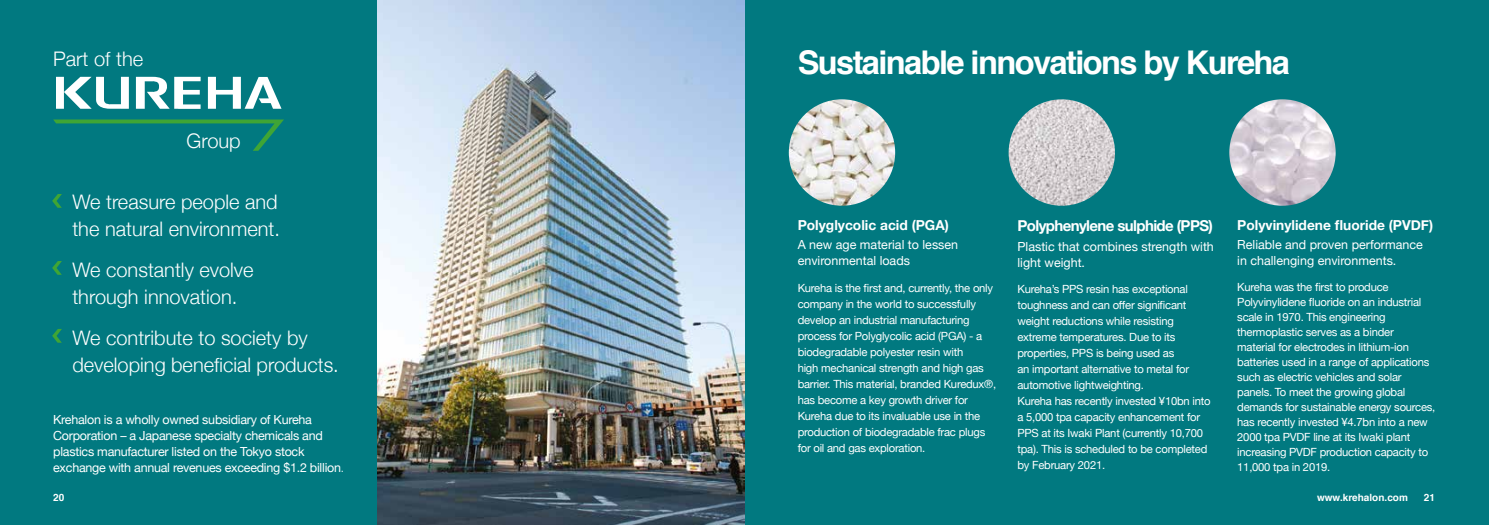
<style>
.page{position:relative;width:1489px;height:525px;background:#fff}
.page>*{position:absolute;margin:0;border:0;box-sizing:border-box;transform-origin:0 0}
.t1{font:700 32.62px "Helvetica";letter-spacing:-.05em;color:#fff}
.t2{font:300 20.12px "Helvetica Neue";color:#fff}
.t3{font:300 20px/27px "Helvetica Neue";color:#fff}
.t4{font:700 15px "Helvetica Neue";letter-spacing:-.04em;color:#fff}
.t5{font:700 13.75px "Helvetica Neue";color:#fff}
.t6{font:12.5px/16px "Helvetica Neue";letter-spacing:-.02em;color:#fff}
.t7{font:12.5px/16px "Helvetica Neue";color:#fff}
.t8{font:11.25px/16px "Helvetica Neue";letter-spacing:-.02em;color:#fff}
.t9{font:700 10px "Helvetica";color:#fff}
.s1{font-weight:300;font-size:11.25px}
</style>
<div class="page">
<div style="left:0;top:0;width:1488px;height:524px;background:#017980"></div>
<svg style="left:208px;top:77px;width:73px;height:32px"></svg>
<svg style="left:56px;top:77px;width:73px;height:32px"></svg>
<svg style="left:136px;top:77px;width:64px;height:32px"></svg>
<svg style="left:53px;top:119px;width:231px;height:32px"></svg>
<svg style="left:52px;top:194px;width:10px;height:14px"></svg>
<svg style="left:52px;top:261px;width:10px;height:13px"></svg>
<svg style="left:52px;top:329px;width:10px;height:13px"></svg>
<img style="left:377px;top:0;width:367px;height:524px">
<img style="left:788px;top:99px;width:107px;height:107px;border-radius:53px">
<img style="left:1008px;top:99px;width:106px;height:107px;border-radius:53px">
<img style="left:1229px;top:99px;width:106px;height:107px;border-radius:53px">
<h2 class="t2" style="left:53px;top:42px;width:92px">Part of the</h2>
<h2 class="t2" style="left:186px;top:125px;width:56px">Group</h2>
<h3 class="t3" style="left:72px;top:187px;width:209px">We treasure people and the natural environment.</h3>
<h3 class="t3" style="left:72px;top:255px;width:183px">We constantly evolve through innovation.</h3>
<h3 class="t3" style="left:72px;top:323px;width:268px">We contribute to society by developing beneficial products.</h3>
<p class="t6" style="left:53px;top:412px;width:292px">Krehalon is a wholly owned subsidiary of Kureha Corporation – a Japanese specialty chemicals and plastics manufacturer listed on the Tokyo stock exchange with annual revenues exceeding $1.2 billion<span class="s1">.</span></p>
<h1 class="t1" style="left:797px;top:36px;width:494px">Sustainable innovations by Kureha</h1>
<p class="t5" style="left:797px;top:214px;width:153px">Polyglycolic acid (PGA)</p>
<p class="t7" style="left:797px;top:237px;width:162px">A new age material to lessen environmental loads</p>
<p class="t8" style="left:797px;top:280px;width:200px">Kureha is the first and, currently, the only company in the world to successfully develop an industrial manufacturing process for Polyglycolic acid (PGA) - a biodegradable polyester resin with<br>high mechanical strength and high gas barrier. This material, branded Kuredux®, has become a key growth driver for Kureha due to its invaluable use in the production of biodegradable frac plugs for oil and gas exploration.</p>
<h3 class="t4" style="left:1017px;top:214px;width:197px">Polyphenylene sulphide (PPS)</h3>
<p class="t7" style="left:1017px;top:239px;width:198px">Plastic that combines strength with light weight.</p>
<p class="t8" style="left:1017px;top:282px;width:194px">Kureha’s PPS resin has exceptional toughness and can offer significant weight reductions while resisting extreme temperatures. Due to its properties, PPS is being used as<br>an important alternative to metal for automotive lightweighting.<br>Kureha has recently invested ¥10bn into a 5,000 tpa capacity enhancement for PPS at its Iwaki Plant (currently 10,700 tpa). This is scheduled to be completed by February 2021.</p>
<p class="t5" style="left:1237px;top:214px;width:197px">Polyvinylidene fluoride (PVDF)</p>
<p class="t7" style="left:1237px;top:237px;width:187px">Reliable and proven performance in challenging environments.</p>
<p class="t8" style="left:1237px;top:280px;width:200px;line-height:15px">Kureha was the first to produce Polyvinylidene fluoride on an industrial scale in 1970. This engineering thermoplastic serves as a binder<br>material for electrodes in lithium-ion batteries used in a range of applications such as electric vehicles and solar panels. To meet the growing global demands for sustainable energy sources, has recently invested ¥4.7bn into a new 2000 tpa PVDF line at its Iwaki plant increasing PVDF production capacity to 11,000 tpa in 2019.</p>
<p class="t9" style="left:53px;top:489px;width:13px">20</p>
<p class="t9" style="left:1316px;top:489px;width:92px">www.krehalon.com</p>
<p class="t9" style="left:1423px;top:489px;width:13px">21</p>
</div>
